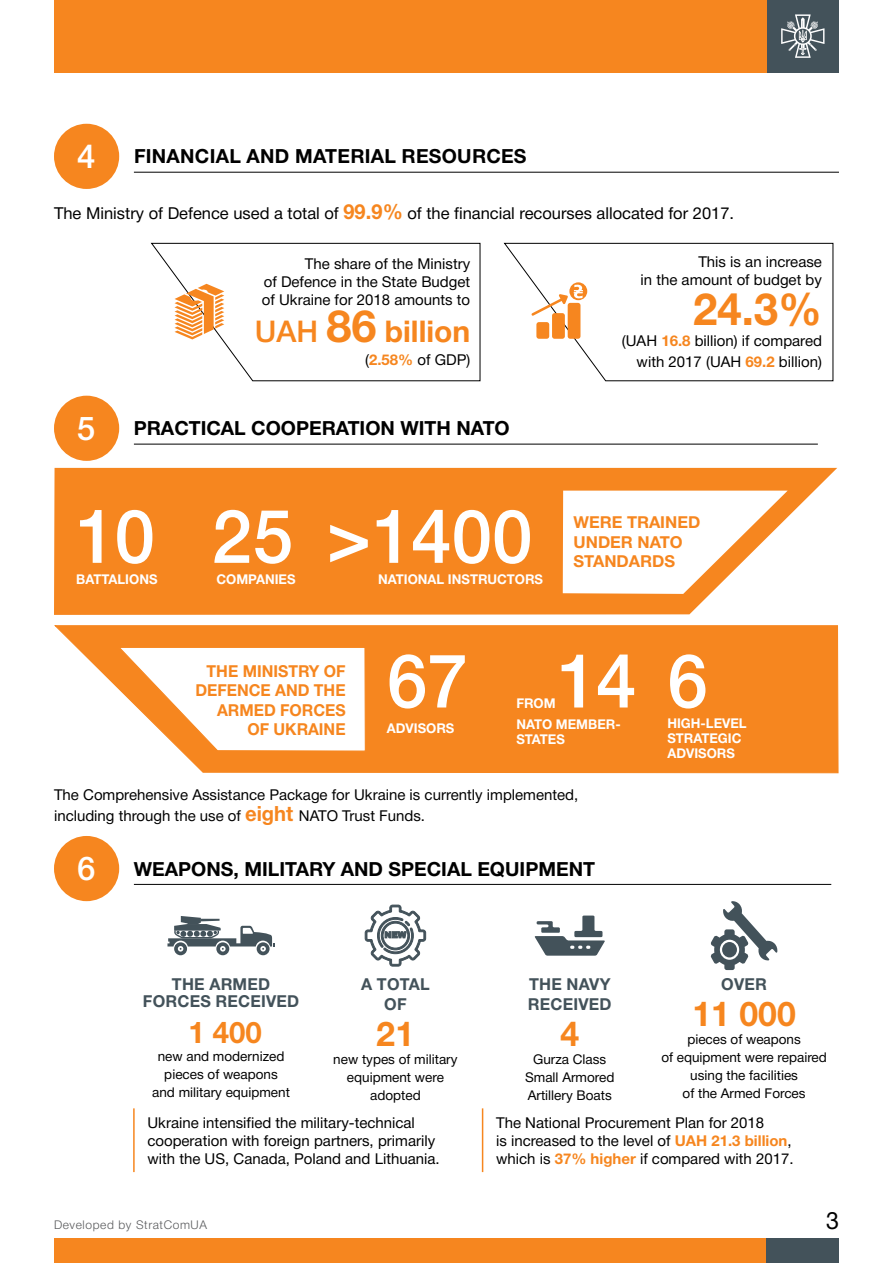
<style>
.page{position:relative;width:893px;height:1263px;background:#fff}
.page>*{position:absolute;margin:0;border:0;box-sizing:border-box;transform-origin:0 0}
.t1{font:500 75px "Helvetica Neue Cyr";color:#fff}
.t2{font:700 45px "Helvetica Neue Cyr";color:#f6861f}
.t3{font:700 34.5px "Helvetica Neue Cyr";color:#f6861f}
.t4{font:700 30px "Helvetica Neue Cyr";color:#f6861f}
.t5{font:24px "Helvetica Neue Cyr";color:#000}
.t6{font:700 19.5px "Helvetica Neue Cyr";color:#000}
.t7{font:16.5px "Helvetica Neue Cyr";color:#000}
.t8{font:700 16.5px/19.5px "Helvetica Neue Cyr";letter-spacing:.015em;color:#43525a;text-align:center}
.t9{font:700 16.5px/19.5px "Helvetica Neue Cyr";color:#f6861f;text-align:right;scale:.96 1}
.t10{font:700 16.5px/19.5px "Helvetica Neue Cyr";color:#f6861f}
.t11{font:15px/18px "Helvetica Neue Cyr";color:#000}
.t12{font:13.5px/18px "Helvetica Neue Cyr";color:#000;text-align:center}
.t13{font:700 13.5px/15px "Helvetica Neue Cyr";color:#fff}
.t14{font:300 12px "Helvetica Neue Cyr";letter-spacing:.05em;color:#58595b}
.s1{font-weight:500;font-size:33px;color:#fff}
.s2{font-weight:700;font-size:21px;color:#f6861f}
.s3{font-weight:500}
.s4{font-size:45px}
.s5{font-weight:700;color:#f6861f}
</style>
<div class="page">
<div style="left:54px;top:1238px;width:785px;height:25px;background:#f6861f"></div>
<div style="left:767px;top:1238px;width:72px;height:25px;background:#43525a"></div>
<div style="left:767px;top:0;width:72px;height:72px;background:#43525a"></div>
<svg style="left:781px;top:14px;width:43px;height:44px"></svg>
<div style="left:54px;top:0;width:713px;height:72px;background:#f6861f"></div>
<div style="left:54px;top:124px;width:65px;height:65px;background:#f6861f;border-radius:50%"></div>
<hr style="left:134px;top:172px;width:705px;height:1px;background:#000">
<svg style="left:151px;top:243px;width:330px;height:138px"></svg>
<svg style="left:503px;top:243px;width:331px;height:138px"></svg>
<div style="left:54px;top:396px;width:65px;height:65px;background:#f6861f;border-radius:50%"></div>
<hr style="left:134px;top:444px;width:684px;height:1px;background:#000">
<svg style="left:54px;top:468px;width:783px;height:147px;fill:#f6861f"></svg>
<svg style="left:54px;top:625px;width:785px;height:149px;background:#f69337"></svg>
<svg style="left:117px;top:646px;width:249px;height:106px"></svg>
<hr style="left:133px;top:1108px;width:2px;height:64px;background:#f6861f">
<hr style="left:482px;top:1108px;width:1px;height:64px;background:#f6861f">
<div style="left:54px;top:836px;width:65px;height:65px;background:#f6861f;border-radius:50%"></div>
<hr style="left:134px;top:884px;width:697px;height:1px;background:#000">
<svg style="left:167px;top:916px;width:108px;height:39px"></svg>
<svg style="left:364px;top:904px;width:62px;height:63px"></svg>
<svg style="left:534px;top:915px;width:71px;height:41px"></svg>
<svg style="left:710px;top:901px;width:68px;height:69px"></svg>
<div style="left:536px;top:322px;width:13px;height:17px;background:#f6861f;border-radius:3px"></div>
<div style="left:552px;top:313px;width:13px;height:26px;background:#f6861f;border-radius:3px"></div>
<div style="left:568px;top:303px;width:12px;height:36px;background:#f6861f;border-radius:3px"></div>
<svg style="left:531px;top:282px;width:56px;height:34px"></svg>
<svg style="left:175px;top:284px;width:49px;height:55px"></svg>
<h3 class="t6" style="left:77px;top:146px;width:451px"><span class="s1">4</span> FINANCIAL AND MATERIAL RESOURCES</h3>
<p class="t7" style="left:54px;top:204px;width:682px">The Ministry of Defence used a total of <span class="s2">99.9%</span> of the financial recourses allocated for 2017.</p>
<p class="t11" style="left:262px;top:255px;width:210px;text-align:justify;text-indent:43px">The share of the Ministry of Defence in the State Budget of Ukraine for 2018 amounts to</p>
<h3 class="t4" style="left:255px;top:315px;width:217px"><span class="s3">UAH</span> <span class="s4">86</span> billion</h3>
<p class="t11" style="left:365px;top:351px;width:107px">(<span class="s5">2.58%</span> of GDP)</p>
<h3 class="t6" style="left:77px;top:418px;width:434px"><span class="s1">5</span> PRACTICAL COOPERATION WITH NATO</h3>
<h1 class="t1" style="left:74px;top:495px;width:460px">10 25 &gt;1400</h1>
<p class="t13" style="left:76px;top:571px;width:83px">BATTALIONS</p>
<p class="t13" style="left:216px;top:571px;width:81px">COMPANIES</p>
<p class="t13" style="left:378px;top:571px;width:166px">NATIONAL INSTRUCTORS</p>
<p class="t11" style="left:640px;top:253px;width:183px;text-align:right">This is an increase<br>in the amount of budget by</p>
<h2 class="t2" style="left:693px;top:285px;width:130px">24.3%</h2>
<p class="t11" style="left:637px;top:353px;width:187px">with 2017 (UAH <span class="s5">69.2</span> billion)</p>
<p class="t11" style="left:622px;top:332px;width:202px">(UAH <span class="s5">16.8</span> billion) if compared</p>
<p class="t10" style="left:574px;top:513px;width:128px">WERE TRAINED<br>UNDER NATO<br>STANDARDS</p>
<p class="t9" style="left:195px;top:661px;width:158px">THE MINISTRY OF<br>DEFENCE AND THE<br>ARMED FORCES<br>OF UKRAINE</p>
<h1 class="t1" style="left:387px;top:640px;width:82px">67</h1>
<h1 class="t1" style="left:556px;top:640px;width:154px">14 6</h1>
<p class="t13" style="left:387px;top:721px;width:69px">ADVISORS</p>
<p class="t13" style="left:667px;top:716px;width:81px">HIGH-LEVEL<br>STRATEGIC<br>ADVISORS</p>
<p class="t13" style="left:516px;top:692px;width:106px;line-height:21.3px">FROM<br>NATO MEMBER-</p>
<p class="t13" style="left:516px;top:732px;width:50px">STATES</p>
<p class="t11" style="left:54px;top:785px;width:526px;line-height:21px">The Comprehensive Assistance Package for Ukraine is currently implemented, including through the use of <span class="s2">eight</span> NATO Trust Funds.</p>
<h3 class="t6" style="left:77px;top:858px;width:519px"><span class="s1">6</span> WEAPONS, MILITARY AND SPECIAL EQUIPMENT</h3>
<p class="t8" style="left:143px;top:976px;width:158px;line-height:16.5px">THE ARMED<br>FORCES RECEIVED</p>
<h3 class="t4" style="left:188px;top:1016px;width:75px">1 400</h3>
<p class="t12" style="left:152px;top:1047px;width:139px">new and modernized pieces of weapons and military equipment</p>
<p class="t8" style="left:361px;top:975px;width:70px">A TOTAL<br>OF</p>
<h3 class="t3" style="left:377px;top:1015px;width:39px">21</h3>
<p class="t12" style="left:333px;top:1050px;width:126px">new types of military equipment were adopted</p>
<p class="t8" style="left:528px;top:975px;width:85px;text-align:left">THE NAVY<br>RECEIVED</p>
<h3 class="t3" style="left:560px;top:1015px;width:20px">4</h3>
<p class="t12" style="left:525px;top:1050px;width:91px">Gurza Class<br>Small Armored<br>Artillery Boats</p>
<p class="t8" style="left:721px;top:975px;width:47px">OVER</p>
<h3 class="t3" style="left:692px;top:995px;width:105px">11 000</h3>
<p class="t12" style="left:661px;top:1031px;width:167px">pieces of weapons<br>of equipment were repaired using the facilities<br>of the Armed Forces</p>
<p class="t11" style="left:147px;top:1113px;width:294px">Ukraine intensified the military-technical cooperation with foreign partners, primarily with the US, Canada, Poland and Lithuania.</p>
<p class="t11" style="left:496px;top:1113px;width:299px">The National Procurement Plan for 2018<br>is increased to the level of <span class="s5">UAH 21.3 billion</span>, which is <span class="s5">37% higher</span> if compared with 2017.</p>
<p class="t14" style="left:54px;top:1218px;width:155px">Developed by StratComUA</p>
<h3 class="t5" style="left:826px;top:1207px;width:14px">3</h3>
</div>
